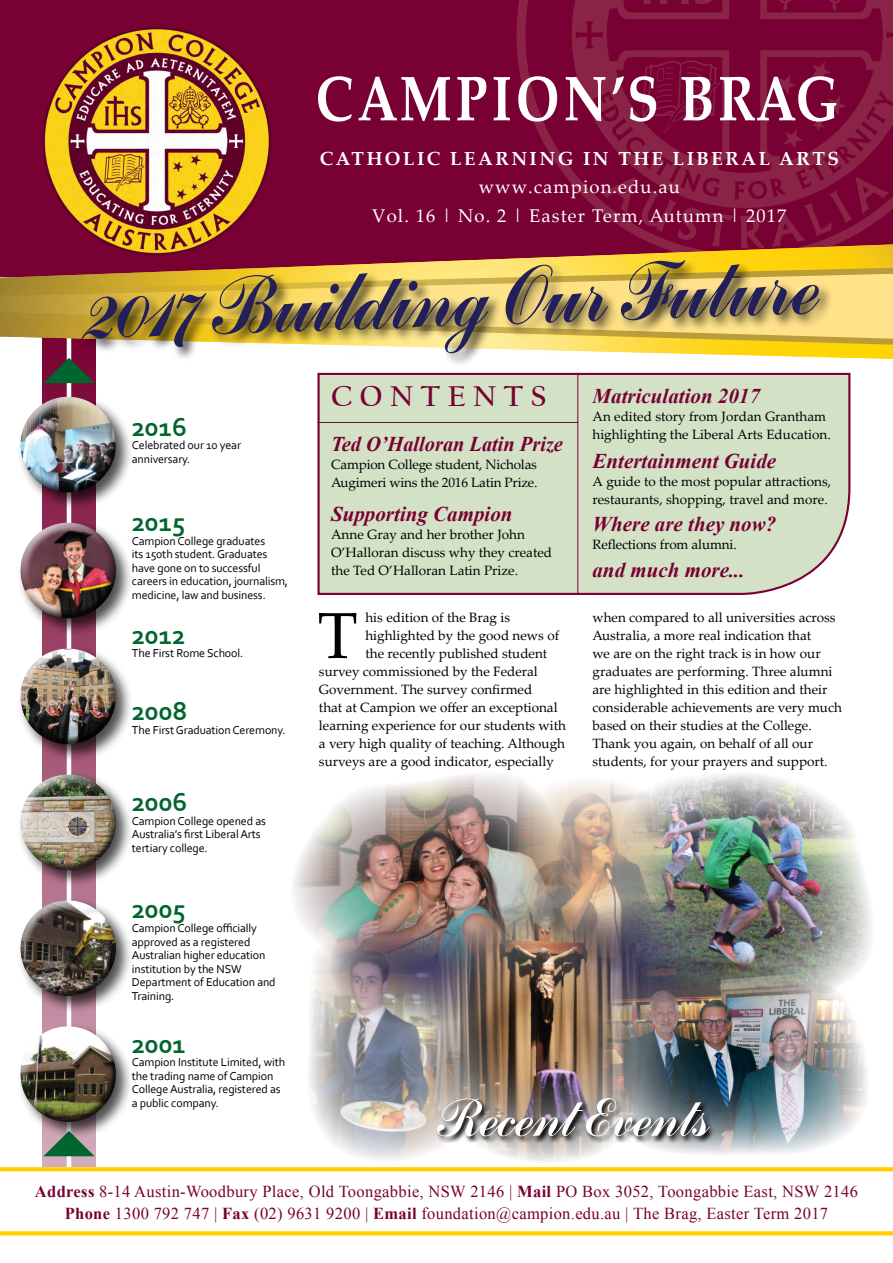
<style>
.page{position:relative;width:893px;height:1263px;background:#fff}
.page>*{position:absolute;margin:0;border:0;box-sizing:border-box;transform-origin:0 0}
.t1{font:82.5px "IRIS";color:#231f59}
.t2{font:65.25px "Palatino Linotype";color:#000}
.t3{font:700 62.85px "Palatino Linotype";letter-spacing:.075em;color:#fff;scale:.83 1}
.t4{font:54px "IRIS";color:#fff}
.t5{font:700 30px "Californian FB";letter-spacing:.25em;color:#780032}
.t6{font:700 27px "Corbel";color:#00652e}
.t7{font:italic 700 21px "Times New Roman";color:#780032}
.t8{font:700 18.9px "Palatino Linotype";letter-spacing:.13em;color:#fff}
.t9{font:18.45px/28.3px "Palatino Linotype";letter-spacing:.06em;color:#fff;text-align:center}
.t10{font:16.65px/22.5px "Times New Roman";letter-spacing:.02em;color:#780032;text-align:center}
.t11{font:13.5px/18px "Palatino Linotype";color:#000}
.t12{font:12px/13.5px "Corbel";letter-spacing:-.01em;color:#000}
.s1{font-weight:700}
</style>
<div class="page">
<div style="left:0;top:0;width:893px;height:276px;background:#780032"></div>
<img style="left:516px;top:0;width:377px;height:244px">
<svg style="left:42px;top:359px;width:54px;height:808px;background:#ae6d88"></svg>
<hr style="left:67px;top:326px;width:4px;height:843px;background:#fff">
<svg style="left:43px;top:359px;width:52px;height:24px"></svg>
<svg style="left:43px;top:1139px;width:52px;height:17px"></svg>
<div style="left:17px;top:1022px;width:116px;height:117px;background:#000;opacity:.7"></div>
<div style="left:10px;top:1016px;width:106px;height:86px;background:#fff;opacity:.75"></div>
<div style="left:19px;top:1041px;width:107px;height:81px;background:#000;opacity:.75"></div>
<div style="left:17px;top:896px;width:116px;height:117px;background:#000;opacity:.7"></div>
<div style="left:10px;top:890px;width:106px;height:86px;background:#fff;opacity:.75"></div>
<div style="left:19px;top:915px;width:107px;height:81px;background:#000;opacity:.75"></div>
<div style="left:17px;top:770px;width:116px;height:117px;background:#000;opacity:.7"></div>
<div style="left:10px;top:764px;width:106px;height:86px;background:#fff;opacity:.75"></div>
<div style="left:19px;top:789px;width:107px;height:81px;background:#000;opacity:.75"></div>
<div style="left:17px;top:645px;width:116px;height:116px;background:#000;opacity:.7"></div>
<div style="left:10px;top:638px;width:106px;height:86px;background:#fff;opacity:.75"></div>
<div style="left:19px;top:663px;width:107px;height:81px;background:#000;opacity:.75"></div>
<div style="left:17px;top:519px;width:116px;height:116px;background:#000;opacity:.7"></div>
<div style="left:10px;top:512px;width:106px;height:86px;background:#fff;opacity:.75"></div>
<div style="left:19px;top:537px;width:107px;height:81px;background:#000;opacity:.75"></div>
<div style="left:17px;top:393px;width:116px;height:116px;background:#000;opacity:.7"></div>
<div style="left:10px;top:387px;width:106px;height:85px;background:#fff;opacity:.75"></div>
<div style="left:19px;top:411px;width:107px;height:81px;background:#000;opacity:.75"></div>
<img style="left:43px;top:27px;width:228px;height:229px;border-radius:114px">
<img style="left:42px;top:244px;width:851px;height:115px">
<svg style="left:0;top:1231px;width:893px;height:4px;background:#ffd10f"></svg>
<svg style="left:0;top:1167px;width:893px;height:4px;background:#ffd009"></svg>
<svg style="left:0;top:264px;width:893px;height:83px;background:#c9a254"></svg>
<div style="left:79px;top:258px;width:755px;height:110px;background:#000;opacity:.75"></div>
<div style="left:317px;top:372px;width:534px;height:223px;background:#d3e2c7"></div>
<hr style="left:317px;top:422px;width:261px;height:1px;background:#780032">
<hr style="left:577px;top:373px;width:1px;height:222px;background:#780032">
<img style="left:293px;top:774px;width:215px;height:156px">
<img style="left:683px;top:774px;width:189px;height:184px">
<img style="left:508px;top:777px;width:175px;height:181px">
<img style="left:413px;top:902px;width:252px;height:261px">
<img style="left:301px;top:930px;width:182px;height:240px">
<img style="left:594px;top:958px;width:273px;height:199px">
<svg style="left:435px;top:1096px;width:282px;height:47px;background:#827f7f"></svg>
<h3 class="t3" style="left:316px;top:54px;width:632px">CAMPION’S BRAG</h3>
<h3 class="t8" style="left:320px;top:145px;width:521px">CATHOLIC LEARNING IN THE LIBERAL ARTS</h3>
<h3 class="t9" style="left:372px;top:172px;width:416px">www.campion.edu.au<br>Vol. 16 | No. 2 | Easter Term, Autumn | 2017</h3>
<h1 class="t1" style="left:78px;top:265px;width:736px;rotate:-2deg">2017 Building Our Future</h1>
<h3 class="t5" style="left:331px;top:379px;width:217px">CONTENTS</h3>
<h3 class="t7" style="left:331px;top:429px;width:233px">Ted O’Halloran Latin Prize</h3>
<p class="t11" style="left:331px;top:455px;width:208px">Campion College student, Nicholas<br>Augimeri wins the 2016 Latin Prize.</p>
<h3 class="t7" style="left:331px;top:499px;width:183px">Supporting Campion</h3>
<p class="t11" style="left:331px;top:525px;width:223px">Anne Gray and her brother John<br>O’Halloran discuss why they created the Ted O’Halloran Latin Prize.</p>
<h3 class="t7" style="left:592px;top:381px;width:169px">Matriculation 2017</h3>
<p class="t11" style="left:592px;top:407px;width:240px">An edited story from Jordan Grantham highlighting the Liberal Arts Education.</p>
<h3 class="t7" style="left:592px;top:446px;width:185px">Entertainment Guide</h3>
<p class="t11" style="left:592px;top:472px;width:240px">A guide to the most popular attractions, restaurants, shopping, travel and more.</p>
<h3 class="t7" style="left:592px;top:509px;width:185px">Where are they now?</h3>
<p class="t11" style="left:592px;top:535px;width:146px">Reflections from alumni.</p>
<h3 class="t7" style="left:592px;top:555px;width:154px">and much more...</h3>
<h3 class="t6" style="left:132px;top:410px;width:57px">2016</h3>
<p class="t12" style="left:132px;top:438px;width:111px">Celebrated our 10 year anniversary.</p>
<h3 class="t6" style="left:132px;top:505px;width:55px">2015</h3>
<p class="t12" style="left:132px;top:534px;width:158px">Campion College graduates<br>its 150th student. Graduates have gone on to successful careers in education, journalism, medicine, law and business.</p>
<h3 class="t6" style="left:132px;top:618px;width:55px">2012</h3>
<p class="t12" style="left:132px;top:646px;width:113px">The First Rome School.</p>
<h2 class="t2" style="left:318px;top:589px;width:41px">T</h2>
<p class="t11" style="left:365px;top:608px;width:146px">his edition of the Brag is</p>
<p class="t11" style="left:592px;top:608px;width:251px">when compared to all universities across Australia, a more real indication that<br>we are on the right track is in how our graduates are performing. Three alumni are highlighted in this edition and their considerable achievements are very much based on their studies at the College.<br>Thank you again, on behalf of all our students, for your prayers and support.</p>
<p class="t11" style="left:365px;top:626px;width:195px">highlighted by the good news of</p>
<p class="t11" style="left:365px;top:644px;width:183px">the recently published student</p>
<p class="t11" style="left:319px;top:662px;width:220px">survey commissioned by the Federal</p>
<p class="t11" style="left:319px;top:680px;width:215px">Government. The survey confirmed</p>
<p class="t11" style="left:319px;top:698px;width:240px">that at Campion we offer an exceptional</p>
<p class="t11" style="left:319px;top:716px;width:249px">learning experience for our students with</p>
<p class="t11" style="left:319px;top:734px;width:248px">a very high quality of teaching. Although</p>
<p class="t11" style="left:319px;top:752px;width:236px">surveys are a good indicator, especially</p>
<h3 class="t6" style="left:132px;top:694px;width:57px">2008</h3>
<p class="t12" style="left:132px;top:723px;width:155px">The First Graduation Ceremony.</p>
<h3 class="t6" style="left:132px;top:785px;width:57px">2006</h3>
<p class="t12" style="left:132px;top:813px;width:136px">Campion College opened as<br>Australia’s first Liberal Arts tertiary college.</p>
<h3 class="t6" style="left:132px;top:893px;width:55px">2005</h3>
<p class="t12" style="left:132px;top:921px;width:145px">Campion College officially approved as a registered<br>Australian higher education institution by the NSW<br>Department of Education and<br>Training.</p>
<h3 class="t6" style="left:132px;top:1027px;width:56px">2001</h3>
<p class="t12" style="left:132px;top:1055px;width:155px">Campion Institute Limited, with the trading name of Campion<br>College Australia, registered as a public company.</p>
<h3 class="t4" style="left:435px;top:1088px;width:273px">Recent Events</h3>
<p class="t10" style="left:35px;top:1179px;width:824px"><span class="s1">Address</span> 8-14 Austin-Woodbury Place, Old Toongabbie, NSW 2146 | <span class="s1">Mail</span> PO Box 3052, Toongabbie East, NSW 2146<br><span class="s1">Phone</span> 1300 792 747 | <span class="s1">Fax</span> (02) 9631 9200 | <span class="s1">Email</span> foundation@campion.edu.au | The Brag, Easter Term 2017</p>
</div>
